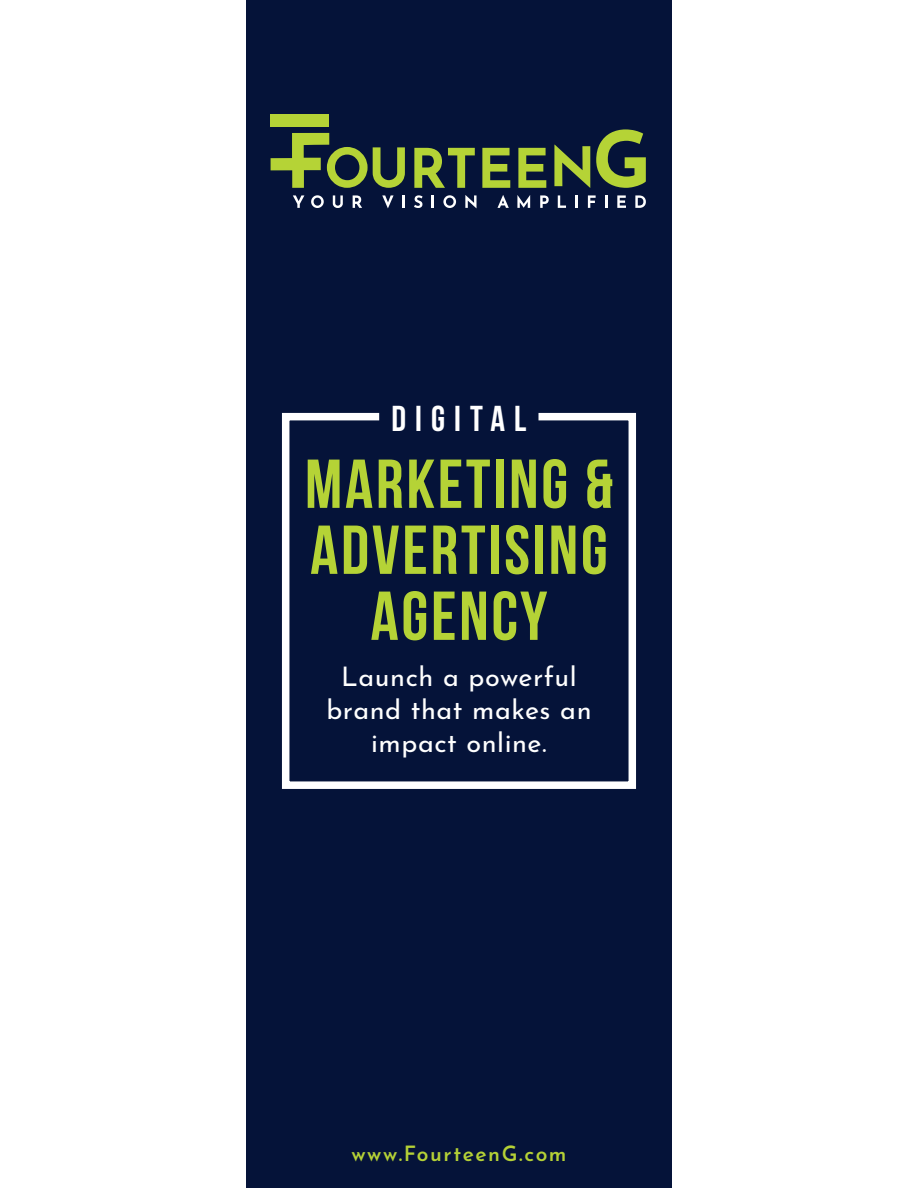
<style>
.page{position:relative;width:918px;height:1188px;background:#fff}
.page>*{position:absolute;margin:0;border:0;box-sizing:border-box;transform-origin:0 0}
.t1{font:700 69px "Bebas Neue";letter-spacing:.04em;color:#b5d336}
.Light_Center_Al{font:700 36px "Bebas Neue";letter-spacing:.25em;color:#fff}
.Light_left_Al{font:27px/33px "Josefin Sans";letter-spacing:.02em;color:#fff;text-align:center}
.Light_left_Al-2{font:600 21px "Josefin Sans";letter-spacing:.075em;color:#b5d136}
</style>
<div class="page">
<div style="left:246px;top:0;width:426px;height:1188px;background:#051339"></div>
<svg style="left:282px;top:412px;width:354px;height:377px"></svg>
<svg style="left:414px;top:148px;width:61px;height:40px"></svg>
<svg style="left:482px;top:148px;width:28px;height:40px"></svg>
<svg style="left:518px;top:148px;width:28px;height:40px"></svg>
<svg style="left:554px;top:145px;width:36px;height:43px"></svg>
<svg style="left:596px;top:129px;width:50px;height:59px"></svg>
<div style="left:271px;top:115px;width:58px;height:12px;background:#b5d336"></div>
<svg style="left:271px;top:133px;width:134px;height:55px"></svg>
<svg style="left:293px;top:195px;width:11px;height:13px"></svg>
<svg style="left:311px;top:195px;width:13px;height:13px"></svg>
<svg style="left:333px;top:195px;width:10px;height:13px"></svg>
<svg style="left:353px;top:195px;width:9px;height:13px"></svg>
<svg style="left:382px;top:195px;width:12px;height:13px"></svg>
<svg style="left:403px;top:195px;width:2px;height:13px"></svg>
<svg style="left:414px;top:195px;width:9px;height:13px"></svg>
<svg style="left:432px;top:195px;width:2px;height:13px"></svg>
<svg style="left:443px;top:195px;width:13px;height:13px"></svg>
<svg style="left:465px;top:195px;width:12px;height:13px"></svg>
<svg style="left:497px;top:195px;width:12px;height:13px"></svg>
<svg style="left:517px;top:195px;width:13px;height:13px"></svg>
<svg style="left:540px;top:195px;width:9px;height:13px"></svg>
<svg style="left:558px;top:195px;width:8px;height:13px"></svg>
<svg style="left:575px;top:195px;width:3px;height:13px"></svg>
<svg style="left:588px;top:195px;width:8px;height:13px"></svg>
<svg style="left:605px;top:195px;width:2px;height:13px"></svg>
<svg style="left:617px;top:195px;width:9px;height:13px"></svg>
<svg style="left:635px;top:195px;width:11px;height:13px"></svg>
<p class="Light_Center_Al" style="left:392px;top:398px;width:136px">DIGITAL</p>
<p class="t1" style="left:305px;top:446px;width:310px">MARKETING &amp;</p>
<p class="t1" style="left:310px;top:512px;width:299px">ADVERTISING</p>
<p class="t1" style="left:371px;top:578px;width:178px">AGENCY</p>
<p class="Light_left_Al" style="left:326px;top:657px;width:267px">Launch a powerful brand that makes an impact online.</p>
<p class="Light_left_Al-2" style="left:351px;top:1136px;width:217px">www.FourteenG.com</p>
</div>
